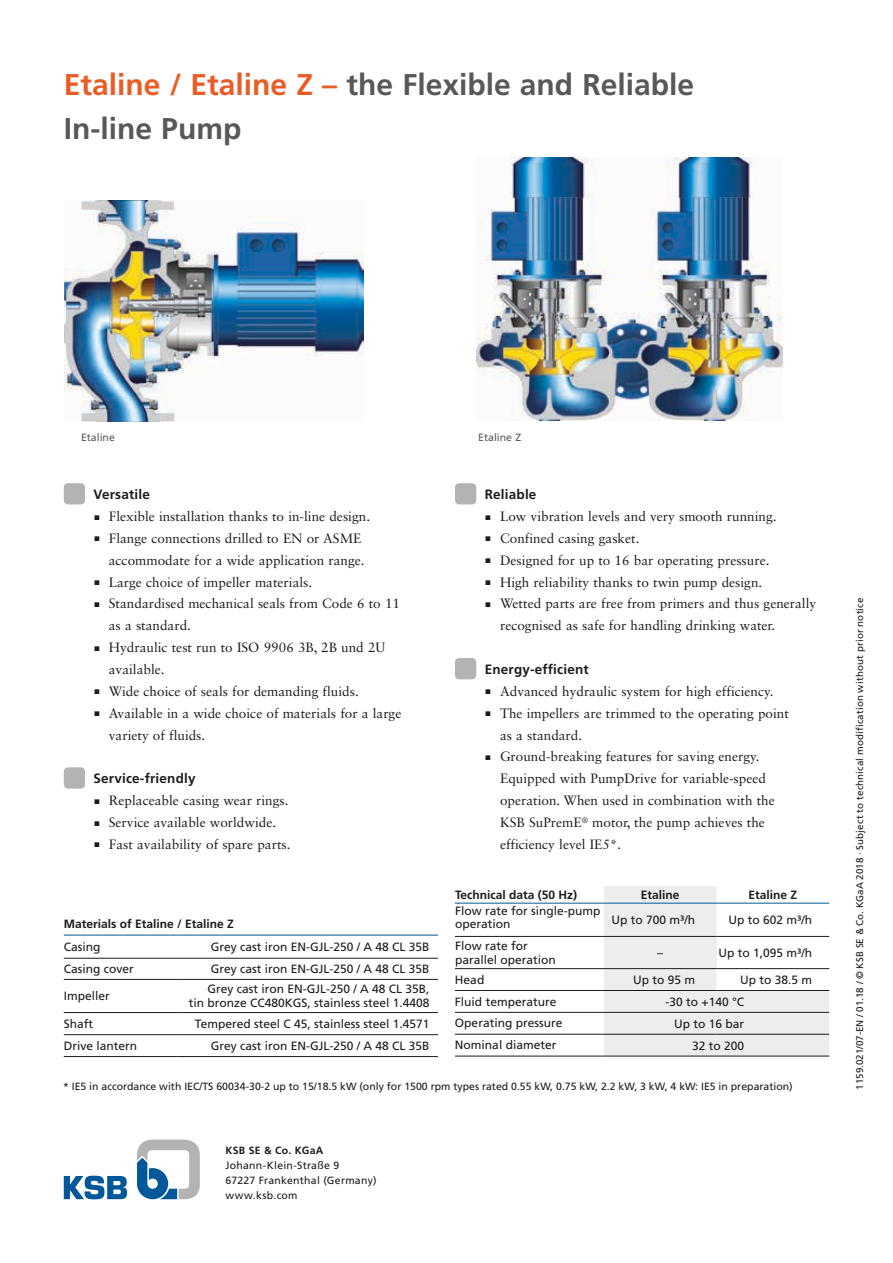
<style>
.page{position:relative;width:893px;height:1263px;background:#fff}
.page>*{position:absolute;margin:0;border:0;box-sizing:border-box;transform-origin:0 0}
.t1{font:700 30px/43.7px "Frutiger LT Pro";color:#585857}
.t2{font:13.5px/21.9px "Sabon LT Std";color:#1c1c1b}
.t3{font:700 13.5px "Frutiger LT Pro";letter-spacing:.015em;color:#1c1c1b}
.t4{font:12px/13.5px "Frutiger LT Pro";color:#1c1c1b}
.t5{font:700 12px "Frutiger LT Pro";color:#1c1c1b}
.t6{font:10.5px "Frutiger LT Pro";color:#1c1c1b}
.t7{font:10.5px/15px "Frutiger LT Pro";letter-spacing:.025em;color:#1c1c1b}
.t8{font:10.5px "Frutiger LT Pro";color:#585857}
.t9{font:700 10.5px "Frutiger LT Pro";letter-spacing:.03em;color:#1c1c1b}
.t10{font:9.75px "Frutiger LT Pro";letter-spacing:.015em;color:#1c1c1b}
.s1{color:#ea5c26}
</style>
<div class="page">
<svg style="left:137px;top:1139px;width:63px;height:60px"></svg>
<svg style="left:64px;top:1175px;width:63px;height:24px"></svg>
<hr style="left:64px;top:958px;width:113px;height:1px;background:#1c1c1b">
<hr style="left:177px;top:958px;width:261px;height:1px;background:#1c1c1b">
<hr style="left:64px;top:979px;width:113px;height:1px;background:#1c1c1b">
<hr style="left:177px;top:979px;width:261px;height:1px;background:#1c1c1b">
<hr style="left:64px;top:1012px;width:113px;height:1px;background:#1c1c1b">
<hr style="left:177px;top:1012px;width:261px;height:1px;background:#1c1c1b">
<hr style="left:64px;top:1034px;width:113px;height:1px;background:#1c1c1b">
<hr style="left:177px;top:1034px;width:261px;height:1px;background:#1c1c1b">
<hr style="left:64px;top:1056px;width:113px;height:1px;background:#1c1c1b">
<hr style="left:177px;top:1056px;width:261px;height:1px;background:#1c1c1b">
<hr style="left:64px;top:935px;width:113px;height:1px;background:#00589a">
<hr style="left:177px;top:935px;width:261px;height:1px;background:#00589a">
<div style="left:64px;top:483px;width:21px;height:21px;background:#b4b3b3;border-radius:4px"></div>
<div style="left:64px;top:767px;width:21px;height:22px;background:#b4b3b3;border-radius:4px"></div>
<div style="left:455px;top:483px;width:21px;height:21px;background:#b4b3b3;border-radius:4px"></div>
<div style="left:455px;top:658px;width:21px;height:21px;background:#b4b3b3;border-radius:4px"></div>
<svg style="left:604px;top:886px;width:225px;height:170px"></svg>
<div style="left:604px;top:936px;width:112px;height:33px;background:#ededee"></div>
<hr style="left:455px;top:936px;width:149px;height:1px;background:#1c1c1b">
<hr style="left:604px;top:936px;width:112px;height:1px;background:#1c1c1b">
<hr style="left:716px;top:936px;width:113px;height:1px;background:#1c1c1b">
<hr style="left:455px;top:968px;width:149px;height:1px;background:#1c1c1b">
<hr style="left:604px;top:968px;width:112px;height:1px;background:#1c1c1b">
<hr style="left:716px;top:968px;width:113px;height:1px;background:#1c1c1b">
<hr style="left:455px;top:990px;width:149px;height:1px;background:#1c1c1b">
<hr style="left:604px;top:990px;width:112px;height:1px;background:#1c1c1b">
<hr style="left:716px;top:990px;width:113px;height:1px;background:#1c1c1b">
<hr style="left:455px;top:1012px;width:149px;height:1px;background:#1c1c1b">
<hr style="left:604px;top:1012px;width:112px;height:1px;background:#1c1c1b">
<hr style="left:716px;top:1012px;width:113px;height:1px;background:#1c1c1b">
<hr style="left:455px;top:1034px;width:149px;height:1px;background:#1c1c1b">
<hr style="left:604px;top:1034px;width:112px;height:1px;background:#1c1c1b">
<hr style="left:716px;top:1034px;width:113px;height:1px;background:#1c1c1b">
<hr style="left:455px;top:1056px;width:149px;height:1px;background:#1c1c1b">
<hr style="left:604px;top:1056px;width:112px;height:1px;background:#1c1c1b">
<hr style="left:716px;top:1056px;width:113px;height:1px;background:#1c1c1b">
<hr style="left:455px;top:903px;width:149px;height:1px;background:#00589a">
<hr style="left:604px;top:903px;width:112px;height:1px;background:#00589a">
<hr style="left:716px;top:903px;width:113px;height:1px;background:#00589a">
<img style="left:477px;top:157px;width:306px;height:263px">
<img style="left:65px;top:201px;width:299px;height:220px">
<h1 class="t1" style="left:64px;top:63px;width:632px"><span class="s1">Etaline / Etaline Z –</span> the Flexible and Reliable<br>In-line Pump</h1>
<p class="t8" style="left:81px;top:432px;width:35px">Etaline</p>
<p class="t8" style="left:478px;top:432px;width:44px">Etaline Z</p>
<p class="t3" style="left:94px;top:486px;width:58px">Versatile</p>
<p class="t2" style="left:94px;top:505px;width:277px">■ Flexible installation thanks to in-line design.</p>
<p class="t2" style="left:94px;top:527px;width:272px;text-align:right">■ Flange connections drilled to EN or ASME accommodate for a wide application range.</p>
<p class="t2" style="left:94px;top:571px;width:219px">■ Large choice of impeller materials.</p>
<p class="t2" style="left:109px;top:593px;width:293px;text-indent:-14px">■ Standardised mechanical seals from Code 6 to 11 as a standard.</p>
<p class="t2" style="left:109px;top:636px;width:278px;text-indent:-14px">■ Hydraulic test run to ISO 9906 3B, 2B und 2U available.</p>
<p class="t2" style="left:94px;top:680px;width:266px">■ Wide choice of seals for demanding fluids.</p>
<p class="t2" style="left:109px;top:702px;width:294px;text-indent:-14px">■ Available in a wide choice of materials for a large variety of fluids.</p>
<p class="t3" style="left:94px;top:771px;width:104px">Service-friendly</p>
<p class="t2" style="left:94px;top:789px;width:196px">■ Replaceable casing wear rings.</p>
<p class="t2" style="left:94px;top:811px;width:183px">■ Service available worldwide.</p>
<p class="t2" style="left:94px;top:833px;width:198px">■ Fast availability of spare parts.</p>
<p class="t5" style="left:64px;top:917px;width:172px">Materials of Etaline / Etaline Z</p>
<p class="t4" style="left:64px;top:940px;width:38px">Casing</p>
<p class="t4" style="left:211px;top:940px;width:220px">Grey cast iron EN-GJL-250 / A 48 CL 35B</p>
<p class="t4" style="left:64px;top:962px;width:72px">Casing cover</p>
<p class="t4" style="left:211px;top:962px;width:220px">Grey cast iron EN-GJL-250 / A 48 CL 35B</p>
<p class="t4" style="left:64px;top:989px;width:48px">Impeller</p>
<p class="t4" style="left:189px;top:982px;width:242px;text-align:right">Grey cast iron EN-GJL-250 / A 48 CL 35B,<br>tin bronze CC480KGS, stainless steel 1.4408</p>
<p class="t4" style="left:64px;top:1017px;width:31px">Shaft</p>
<p class="t4" style="left:195px;top:1017px;width:236px">Tempered steel C 45, stainless steel 1.4571</p>
<p class="t4" style="left:64px;top:1039px;width:75px">Drive lantern</p>
<p class="t4" style="left:211px;top:1039px;width:220px">Grey cast iron EN-GJL-250 / A 48 CL 35B</p>
<p class="t3" style="left:485px;top:486px;width:53px">Reliable</p>
<p class="t2" style="left:486px;top:505px;width:292px">■ Low vibration levels and very smooth running.</p>
<p class="t2" style="left:486px;top:527px;width:155px">■ Confined casing gasket.</p>
<p class="t2" style="left:486px;top:549px;width:285px">■ Designed for up to 16 bar operating pressure.</p>
<p class="t2" style="left:486px;top:571px;width:278px">■ High reliability thanks to twin pump design.</p>
<p class="t2" style="left:500px;top:593px;width:318px;text-indent:-14px">■ Wetted parts are free from primers and thus generally recognised as safe for handling drinking water.</p>
<p class="t3" style="left:485px;top:661px;width:106px">Energy-efficient</p>
<p class="t2" style="left:486px;top:680px;width:289px">■ Advanced hydraulic system for high efficiency.</p>
<p class="t2" style="left:500px;top:702px;width:290px;text-indent:-14px">■ The impellers are trimmed to the operating point as a standard.</p>
<p class="t2" style="left:500px;top:746px;width:276px;text-indent:-14px">■ Ground-breaking features for saving energy.<br>Equipped with PumpDrive for variable-speed operation. When used in combination with the KSB SuPremE<sup>®</sup> motor, the pump achieves the efficiency level IE5*.</p>
<p class="t5" style="left:455px;top:887px;width:124px">Technical data (50 Hz)</p>
<p class="t5" style="left:641px;top:887px;width:40px">Etaline</p>
<p class="t5" style="left:748px;top:887px;width:50px">Etaline Z</p>
<p class="t4" style="left:455px;top:904px;width:147px">Flow rate for single-pump operation</p>
<p class="t4" style="left:612px;top:913px;width:85px">Up to 700 m³/h</p>
<p class="t4" style="left:728px;top:913px;width:85px">Up to 602 m³/h</p>
<p class="t4" style="left:455px;top:939px;width:102px">Flow rate for parallel operation</p>
<p class="t4" style="left:657px;top:946px;width:7px">–</p>
<p class="t4" style="left:718px;top:946px;width:95px">Up to 1,095 m³/h</p>
<p class="t4" style="left:455px;top:973px;width:31px">Head</p>
<p class="t4" style="left:633px;top:973px;width:64px">Up to 95 m</p>
<p class="t4" style="left:740px;top:973px;width:74px">Up to 38.5 m</p>
<p class="t4" style="left:455px;top:995px;width:103px">Fluid temperature</p>
<p class="t4" style="left:665px;top:995px;width:80px">-30 to +140 °C</p>
<p class="t4" style="left:455px;top:1016px;width:109px">Operating pressure</p>
<p class="t4" style="left:674px;top:1017px;width:72px">Up to 16 bar</p>
<p class="t4" style="left:455px;top:1038px;width:103px">Nominal diameter</p>
<p class="t4" style="left:692px;top:1039px;width:54px">32 to 200</p>
<p class="t6" style="left:63px;top:1080px;width:731px">* IE5 in accordance with IEC/TS 60034-30-2 up to 15/18.5 kW (only for 1500 rpm types rated 0.55 kW, 0.75 kW, 2.2 kW, 3 kW, 4 kW: IE5 in preparation)</p>
<p class="t9" style="left:225px;top:1144px;width:100px">KSB SE &amp; Co. KGaA</p>
<p class="t7" style="left:225px;top:1157px;width:153px">Johann-Klein-Straße 9<br>67227 Frankenthal (Germany) www.ksb.com</p>
<p class="t10" style="left:854px;top:1090px;width:493px;rotate:-90deg">1159.021/07-EN / 01.18 / © KSB SE &amp; Co. KGaA 2018 · Subject to technical modification without prior notice</p>
</div>
